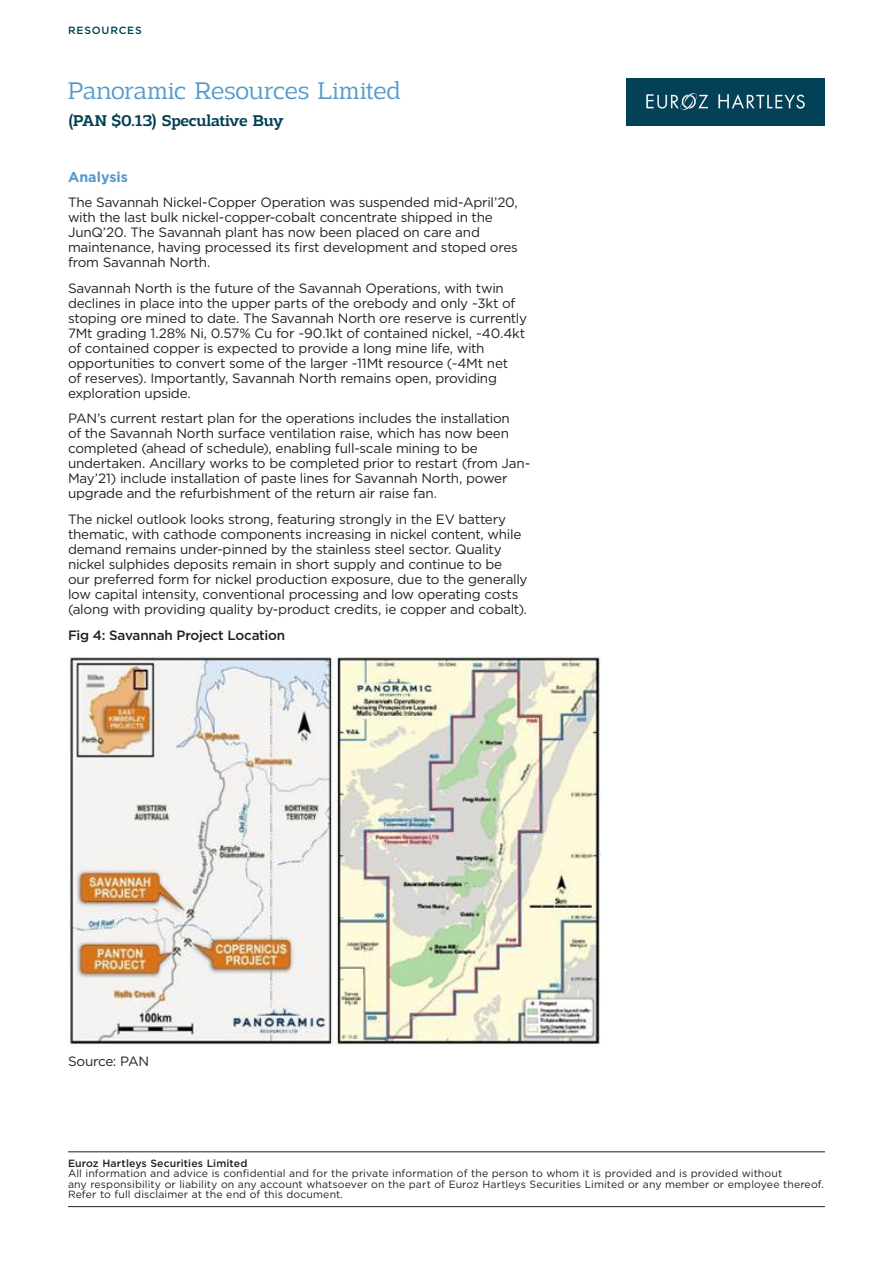
<style>
.page{position:relative;width:893px;height:1263px;background:#fff}
.page>*{position:absolute;margin:0;border:0;box-sizing:border-box;transform-origin:0 0}
.t1{font:300 25.5px "Adria Slab";letter-spacing:-.005em;color:#549aca}
.t2{font:500 16.5px "Adria Slab";letter-spacing:-.02em;color:#013f52}
.t3{font:700 14.25px "Gotham";letter-spacing:.005em;color:#549aca}
.t4{font:13.5px/15px "Gotham";letter-spacing:-.02em;color:#231f20}
.t5{font:500 13.5px "Gotham";letter-spacing:-.02em;color:#231f20}
.t6{font:10.5px/10.5px "Gotham";letter-spacing:.01em;color:#231f20}
.t7{font:500 10.5px "Gotham";letter-spacing:.01em;color:#231f20}
.t8{font:500 10.5px "Gotham";letter-spacing:.08em;color:#013f52}
</style>
<div class="page">
<img style="left:627px;top:78px;width:198px;height:48px">
<hr style="left:68px;top:1151px;width:757px;height:1px;background:#231f20">
<hr style="left:68px;top:1206px;width:757px;height:1px;background:#231f20">
<img style="left:69px;top:656px;width:531px;height:390px">
<p class="t8" style="left:68px;top:23px;width:75px">RESOURCES</p>
<h1 class="t1" style="left:68px;top:76px;width:334px">Panoramic Resources Limited</h1>
<p class="t2" style="left:68px;top:111px;width:217px">(PAN $0.13) Speculative Buy</p>
<p class="t3" style="left:68px;top:167px;width:62px">Analysis</p>
<p class="t4" style="left:68px;top:195px;width:451px">The Savannah Nickel-Copper Operation was suspended mid-April’20, with the last bulk nickel-copper-cobalt concentrate shipped in the JunQ’20. The Savannah plant has now been placed on care and maintenance, having processed its first development and stoped ores from Savannah North.</p>
<p class="t4" style="left:68px;top:280px;width:461px">Savannah North is the future of the Savannah Operations, with twin declines in place into the upper parts of the orebody and only ~3kt of stoping ore mined to date. The Savannah North ore reserve is currently 7Mt grading 1.28% Ni, 0.57% Cu for ~90.1kt of contained nickel, ~40.4kt of contained copper is expected to provide a long mine life, with opportunities to convert some of the larger ~11Mt resource (~4Mt net<br>of reserves). Importantly, Savannah North remains open, providing exploration upside.</p>
<p class="t4" style="left:68px;top:411px;width:464px">PAN’s current restart plan for the operations includes the installation<br>of the Savannah North surface ventilation raise, which has now been completed (ahead of schedule), enabling full-scale mining to be undertaken. Ancillary works to be completed prior to restart (from Jan-May’21) include installation of paste lines for Savannah North, power upgrade and the refurbishment of the return air raise fan.</p>
<p class="t4" style="left:68px;top:511px;width:461px">The nickel outlook looks strong, featuring strongly in the EV battery thematic, with cathode components increasing in nickel content, while demand remains under-pinned by the stainless steel sector. Quality nickel sulphides deposits remain in short supply and continue to be our preferred form for nickel production exposure, due to the generally low capital intensity, conventional processing and low operating costs (along with providing quality by-product credits, ie copper and cobalt).</p>
<p class="t5" style="left:68px;top:626px;width:219px">Fig 4: Savannah Project Location</p>
<p class="t4" style="left:68px;top:1053px;width:83px">Source: PAN</p>
<p class="t7" style="left:68px;top:1156px;width:181px">Euroz Hartleys Securities Limited</p>
<p class="t6" style="left:68px;top:1168px;width:757px">All information and advice is confidential and for the private information of the person to whom it is provided and is provided without<br>any responsibility or liability on any account whatsoever on the part of Euroz Hartleys Securities Limited or any member or employee thereof.<br>Refer to full disclaimer at the end of this document.</p>
</div>
